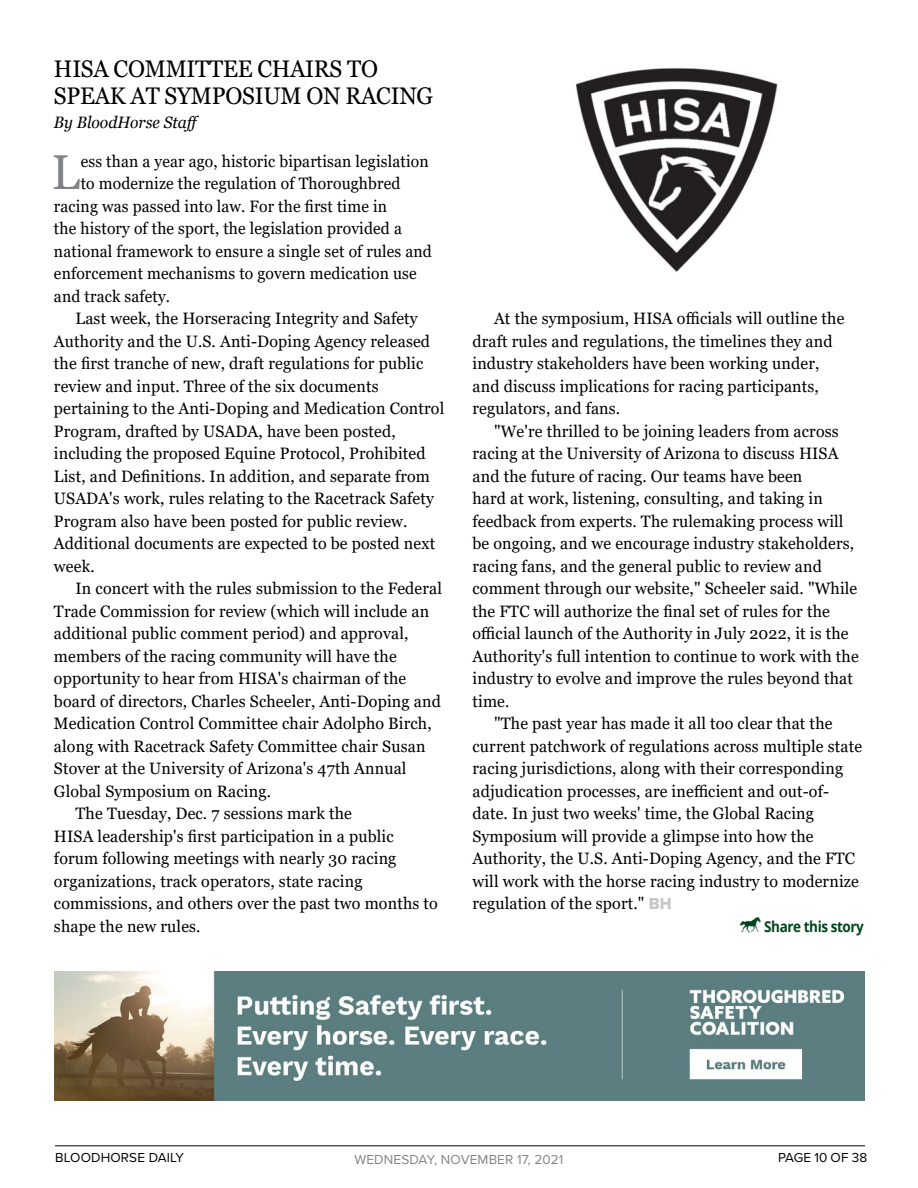
<style>
.page{position:relative;width:918px;height:1188px;background:#fff}
.page>*{position:absolute;margin:0;border:0;box-sizing:border-box;transform-origin:0 0}
.First_Paragraph{font:48.9px "Georgia";color:#808285;scale:.95 1}
.Headline{font:24px/27px "Georgia";letter-spacing:-.01em;color:#000;scale:.95 1}
.Body_Copy{font:16.5px/22.5px "Georgia";letter-spacing:.01em;color:#000}
.First_Paragraph-2{font:16.5px "Georgia";letter-spacing:.01em;color:#000;scale:.95 1}
.Byline{font:italic 16.5px "Georgia";color:#000;scale:.95 1}
.ShareThisStory{font:700 15px "Open Sans";letter-spacing:-.03em;color:#00441f;scale:.9 1}
.t1{font:13.5px "Proxima Nova";letter-spacing:.01em;color:#000}
.t2{font:13.5px "Proxima Nova";letter-spacing:.01em;color:#848484}
.s1{font-family:"Proxima Nova Extrabld";color:#c7c7c7}
</style>
<div class="page">
<hr style="left:55px;top:1146px;width:810px;height:1px;background:#000">
<img style="left:575px;top:68px;width:203px;height:204px">
<img style="left:54px;top:972px;width:811px;height:128px">
<p class="Headline" style="left:54px;top:55px;width:401px">HISA COMMITTEE CHAIRS TO<br>SPEAK AT SYMPOSIUM ON RACING</p>
<p class="Byline" style="left:54px;top:112px;width:157px">By BloodHorse Staff</p>
<p class="First_Paragraph" style="left:52px;top:143px;width:31px">L</p>
<p class="First_Paragraph-2" style="left:81px;top:151px;width:368px">ess than a year ago, historic bipartisan legislation</p>
<p class="First_Paragraph-2" style="left:81px;top:173px;width:338px">to modernize the regulation of Thoroughbred</p>
<p class="First_Paragraph-2" style="left:54px;top:196px;width:352px">racing was passed into law. For the first time in</p>
<p class="First_Paragraph-2" style="left:54px;top:218px;width:368px">the history of the sport, the legislation provided a</p>
<p class="First_Paragraph-2" style="left:54px;top:241px;width:399px">national framework to ensure a single set of rules and</p>
<p class="First_Paragraph-2" style="left:54px;top:263px;width:383px">enforcement mechanisms to govern medication use</p>
<p class="First_Paragraph-2" style="left:54px;top:286px;width:124px">and track safety.</p>
<p class="Body_Copy" style="left:54px;top:307px;width:392px;text-indent:22px">Last week, the Horseracing Integrity and Safety Authority and the U.S. Anti-Doping Agency released the first tranche of new, draft regulations for public review and input. Three of the six documents pertaining to the Anti-Doping and Medication Control Program, drafted by USADA, have been posted, including the proposed Equine Protocol, Prohibited List, and Definitions. In addition, and separate from USADA's work, rules relating to the Racetrack Safety Program also have been posted for public review.<br>Additional documents are expected to be posted next week.</p>
<p class="Body_Copy" style="left:54px;top:577px;width:390px;text-indent:22px">In concert with the rules submission to the Federal Trade Commission for review (which will include an additional public comment period) and approval, members of the racing community will have the opportunity to hear from HISA's chairman of the board of directors, Charles Scheeler, Anti-Doping and Medication Control Committee chair Adolpho Birch, along with Racetrack Safety Committee chair Susan Stover at the University of Arizona's 47th Annual Global Symposium on Racing.</p>
<p class="Body_Copy" style="left:54px;top:802px;width:385px;text-indent:22px">The Tuesday, Dec. 7 sessions mark the<br>HISA leadership's first participation in a public forum following meetings with nearly 30 racing organizations, track operators, state racing commissions, and others over the past two months to shape the new rules.</p>
<p class="Body_Copy" style="left:472px;top:307px;width:373px;text-indent:22px">At the symposium, HISA officials will outline the draft rules and regulations, the timelines they and industry stakeholders have been working under, and discuss implications for racing participants, regulators, and fans.</p>
<p class="Body_Copy" style="left:472px;top:420px;width:388px;text-indent:22px">"We're thrilled to be joining leaders from across racing at the University of Arizona to discuss HISA and the future of racing. Our teams have been<br>hard at work, listening, consulting, and taking in feedback from experts. The rulemaking process will be ongoing, and we encourage industry stakeholders, racing fans, and the general public to review and comment through our website," Scheeler said. "While the FTC will authorize the final set of rules for the official launch of the Authority in July 2022, it is the Authority's full intention to continue to work with the industry to evolve and improve the rules beyond that time.</p>
<p class="Body_Copy" style="left:472px;top:712px;width:391px;text-indent:22px">"The past year has made it all too clear that the current patchwork of regulations across multiple state racing jurisdictions, along with their corresponding adjudication processes, are inefficient and out-of&shy;date. In just two weeks' time, the Global Racing Symposium will provide a glimpse into how the Authority, the U.S. Anti-Doping Agency, and the FTC will work with the horse racing industry to modernize regulation of the sport." <span class="s1">BH</span></p>
<p class="ShareThisStory" style="left:739px;top:915px;width:141px">▲ Share this story</p>
<p class="t1" style="left:55px;top:1147px;width:131px">BLOODHORSE DAILY</p>
<p class="t2" style="left:354px;top:1150px;width:211px">WEDNESDAY, NOVEMBER 17, 2021</p>
<p class="t1" style="left:778px;top:1147px;width:91px">PAGE 10 OF 38</p>
</div>
